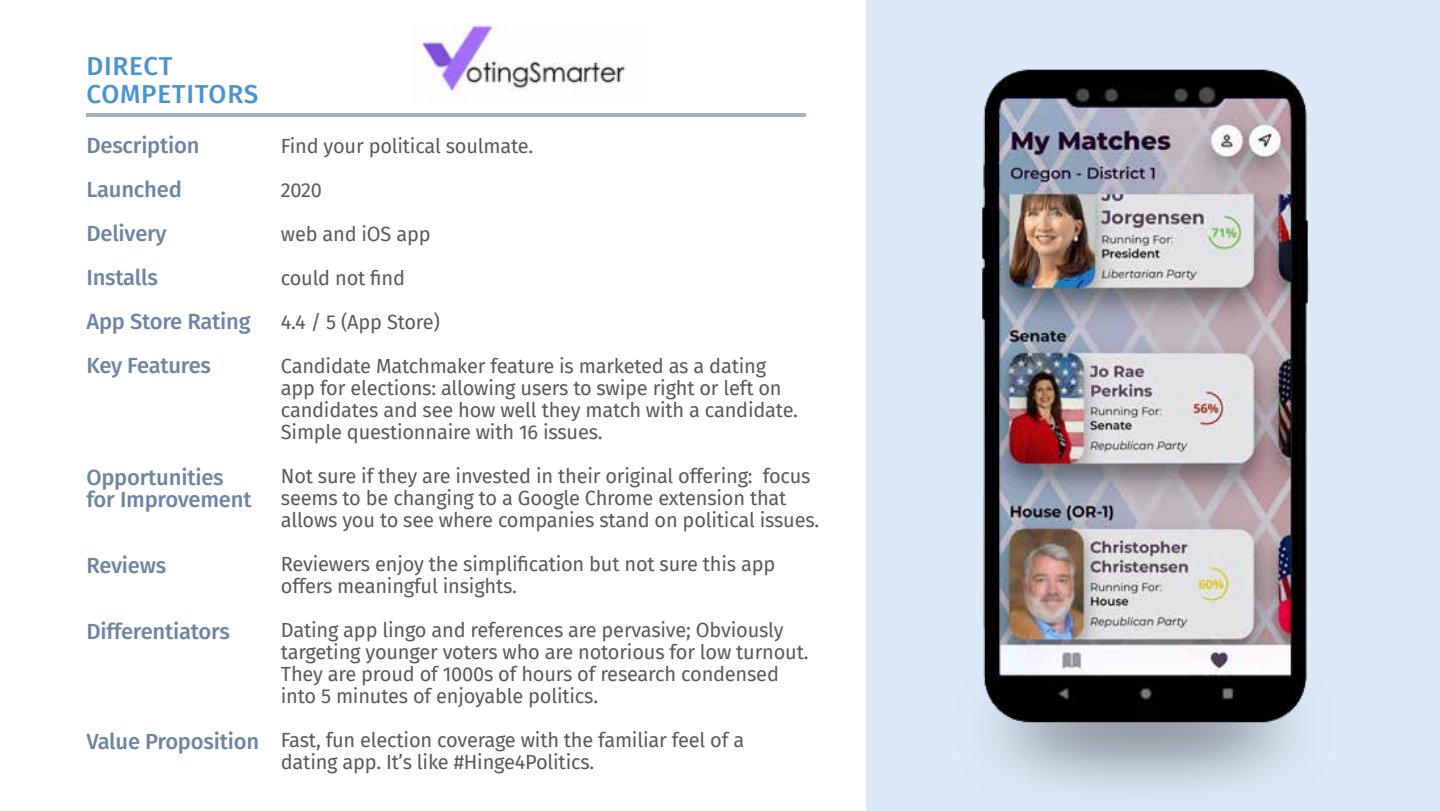
<style>
.page{position:relative;width:1440px;height:811px;background:#fff}
.page>*{position:absolute;margin:0;border:0;box-sizing:border-box;transform-origin:0 0}
.t1{font:500 26px/28px "Fira Sans";letter-spacing:.03em;color:#4994d0}
.t2{font:500 22px/44px "Fira Sans";letter-spacing:-.01em;color:#6d85a4}
.t3{font:20px/22px "Fira Sans";letter-spacing:-.01em;color:#58595b}
</style>
<div class="page">
<hr style="left:86px;top:113px;width:720px;height:3px;background:#a3b3c6">
<img style="left:413px;top:24px;width:220px;height:68px">
<div style="left:867px;top:0;width:573px;height:811px;background:#dbeaf6"></div>
<img style="left:982px;top:69px;width:327px;height:719px">
<h1 class="t1" style="left:87px;top:51px;width:173px">DIRECT<br>COMPETITORS</h1>
<p class="t2" style="left:86px;top:122px;width:166px">Description<br>Launched<br>Delivery<br>Installs<br>App Store Rating<br>Key Features</p>
<p class="t2" style="left:86px;top:465px;width:167px;line-height:22px">Opportunities for Improvement</p>
<p class="t2" style="left:86px;top:542px;width:81px">Reviews</p>
<p class="t2" style="left:86px;top:608px;width:145px">Differentiators</p>
<p class="t2" style="left:86px;top:718px;width:174px">Value Proposition</p>
<p class="t3" style="left:281px;top:134px;width:254px">Find your political soulmate.</p>
<p class="t3" style="left:281px;top:178px;width:43px">2020</p>
<p class="t3" style="left:281px;top:222px;width:151px">web and iOS app</p>
<p class="t3" style="left:281px;top:266px;width:126px">could not find</p>
<p class="t3" style="left:281px;top:310px;width:161px">4.4 / 5 (App Store)</p>
<p class="t3" style="left:281px;top:354px;width:519px">Candidate Matchmaker feature is marketed as a dating app for elections: allowing users to swipe right or left on candidates and see how well they match with a candidate.<br>Simple questionnaire with 16 issues.</p>
<p class="t3" style="left:281px;top:464px;width:540px">Not sure if they are invested in their original offering: focus seems to be changing to a Google Chrome extension that allows you to see where companies stand on political issues.</p>
<p class="t3" style="left:281px;top:552px;width:496px">Reviewers enjoy the simplification but not sure this app offers meaningful insights.</p>
<p class="t3" style="left:281px;top:618px;width:529px">Dating app lingo and references are pervasive; Obviously targeting younger voters who are notorious for low turnout.<br>They are proud of 1000s of hours of research condensed into 5 minutes of enjoyable politics.</p>
<p class="t3" style="left:281px;top:728px;width:465px">Fast, fun election coverage with the familiar feel of a dating app. It’s like #Hinge4Politics.</p>
</div>
